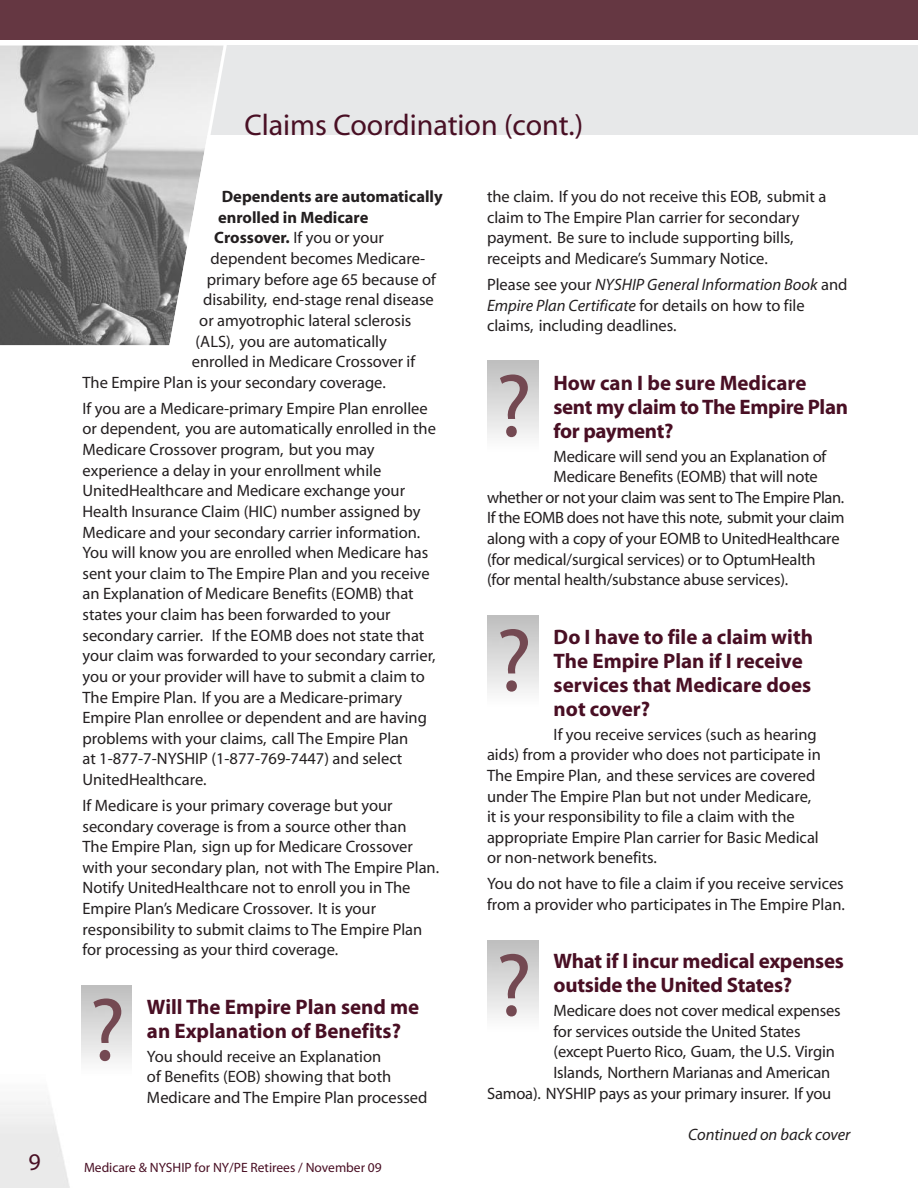
<style>
.page{position:relative;width:918px;height:1188px;background:#fff}
.page>*{position:absolute;margin:0;border:0;box-sizing:border-box;transform-origin:0 0}
.t1{font:90px "Myriad";color:#744952}
.t2{font:30px "Myriad";color:#490f24}
.t3{font:24px "Myriad";color:#490f24}
.t4{font:700 21px/24px "Myriad";letter-spacing:-.005em;color:#490f24}
.t5{font:16.5px/20.7px "Myriad";color:#231f20}
.t6{font:16.5px "Myriad";letter-spacing:-.02em;color:#231f20}
.t7{font:700 16.5px "Myriad";color:#231f20}
.t8{font:italic 16.5px "Myriad";color:#231f20}
.t9{font:13.5px "Myriad";color:#490f24}
.s1{font-weight:700}
.s2{font-style:italic}
</style>
<div class="page">
<div style="left:0;top:0;width:918px;height:40px;background:#653742"></div>
<div style="left:0;top:45px;width:918px;height:90px;background:#e7e8e9"></div>
<svg style="left:0;top:45px;width:227px;height:301px"></svg>
<h2 class="t2" style="left:244px;top:114px;width:340px">Claims Coordination (cont.)</h2>
<p class="t7" style="left:222px;top:190px;width:222px">Dependents are automatically</p>
<p class="t7" style="left:218px;top:211px;width:152px">enrolled in Medicare</p>
<p class="t5" style="left:214px;top:229px;width:171px"><span class="s1">Crossover.</span> If you or your</p>
<p class="t5" style="left:211px;top:250px;width:216px">dependent becomes Medicare-</p>
<p class="t5" style="left:207px;top:270px;width:231px">primary before age 65 because of</p>
<p class="t5" style="left:203px;top:291px;width:232px">disability, end-stage renal disease</p>
<p class="t5" style="left:199px;top:312px;width:214px">or amyotrophic lateral sclerosis</p>
<p class="t5" style="left:196px;top:332px;width:193px">(ALS), you are automatically</p>
<p class="t5" style="left:192px;top:353px;width:225px">enrolled in Medicare Crossover if</p>
<p class="t5" style="left:83px;top:373px;width:305px">The Empire Plan is your secondary coverage.</p>
<p class="t5" style="left:83px;top:399px;width:355px">If you are a Medicare-primary Empire Plan enrollee or dependent, you are automatically enrolled in the Medicare Crossover program, but you may experience a delay in your enrollment while UnitedHealthcare and Medicare exchange your Health Insurance Claim (HIC) number assigned by Medicare and your secondary carrier information.<br>You will know you are enrolled when Medicare has sent your claim to The Empire Plan and you receive an Explanation of Medicare Benefits (EOMB) that states your claim has been forwarded to your secondary carrier. If the EOMB does not state that your claim was forwarded to your secondary carrier, you or your provider will have to submit a claim to The Empire Plan. If you are a Medicare-primary Empire Plan enrollee or dependent and are having problems with your claims, call The Empire Plan<br>at 1-877-7-NYSHIP (1-877-769-7447) and select UnitedHealthcare.</p>
<p class="t5" style="left:82px;top:796px;width:358px">If Medicare is your primary coverage but your secondary coverage is from a source other than<br>The Empire Plan, sign up for Medicare Crossover with your secondary plan, not with The Empire Plan.<br>Notify UnitedHealthcare not to enroll you in The Empire Plan’s Medicare Crossover. It is your responsibility to submit claims to The Empire Plan for processing as your third coverage.</p>
<p class="t4" style="left:147px;top:997px;width:274px">Will The Empire Plan send me an Explanation of Benefits?</p>
<p class="t5" style="left:147px;top:1047px;width:282px">You should receive an Explanation<br>of Benefits (EOB) showing that both<br>Medicare and The Empire Plan processed</p>
<h1 class="t1" style="left:89px;top:996px;width:38px">?</h1>
<h3 class="t3" style="left:28px;top:1153px;width:14px">9</h3>
<p class="t9" style="left:84px;top:1163px;width:299px">Medicare &amp; NYSHIP for NY/PE Retirees / November 09</p>
<p class="t5" style="left:487px;top:188px;width:341px">the claim. If you do not receive this EOB, submit a claim to The Empire Plan carrier for secondary payment. Be sure to include supporting bills, receipts and Medicare’s Summary Notice.</p>
<p class="t5" style="left:487px;top:276px;width:362px">Please see your <span class="s2">NYSHIP General Information Book</span> and<br><span class="s2">Empire Plan Certificate</span> for details on how to file claims, including deadlines.</p>
<h1 class="t1" style="left:495px;top:372px;width:38px">?</h1>
<p class="t4" style="left:553px;top:372px;width:296px">How can I be sure Medicare sent my claim toThe Empire Plan for payment?</p>
<p class="t5" style="left:553px;top:447px;width:274px">Medicare will send you an Explanation of</p>
<p class="t5" style="left:553px;top:468px;width:266px">Medicare Benefits (EOMB) that will note</p>
<p class="t6" style="left:487px;top:491px;width:359px">whether or not your claim was sent toThe Empire Plan.</p>
<p class="t6" style="left:487px;top:512px;width:359px">If the EOMB does not have this note, submit your claim</p>
<p class="t5" style="left:487px;top:530px;width:354px">along with a copy of your EOMB to UnitedHealthcare</p>
<p class="t5" style="left:487px;top:550px;width:330px">(for medical/surgical services) or to OptumHealth</p>
<p class="t5" style="left:487px;top:571px;width:303px">(for mental health/substance abuse services).</p>
<p class="t4" style="left:554px;top:627px;width:261px">Do I have to file a claim with<br>The Empire Plan if I receive services that Medicare does not cover?</p>
<p class="t5" style="left:487px;top:725px;width:335px;text-indent:67px">If you receive services (such as hearing aids) from a provider who does not participate in The Empire Plan, and these services are covered under The Empire Plan but not under Medicare, it is your responsibility to file a claim with the appropriate Empire Plan carrier for Basic Medical or non-network benefits.</p>
<p class="t5" style="left:487px;top:875px;width:359px">You do not have to file a claim if you receive services from a provider who participates in The Empire Plan.</p>
<h1 class="t1" style="left:495px;top:627px;width:38px">?</h1>
<p class="t4" style="left:553px;top:951px;width:292px">What if I incur medical expenses outside the United States?</p>
<p class="t5" style="left:553px;top:1002px;width:289px">Medicare does not cover medical expenses</p>
<p class="t5" style="left:553px;top:1022px;width:249px">for services outside the United States</p>
<p class="t5" style="left:553px;top:1043px;width:283px">(except Puerto Rico, Guam, the U.S. Virgin</p>
<p class="t5" style="left:553px;top:1064px;width:278px">Islands, Northern Marianas and American</p>
<p class="t5" style="left:487px;top:1084px;width:346px">Samoa). NYSHIP pays as your primary insurer. If you</p>
<h1 class="t1" style="left:495px;top:952px;width:38px">?</h1>
<p class="t8" style="left:688px;top:1128px;width:164px">Continued on back cover</p>
</div>
